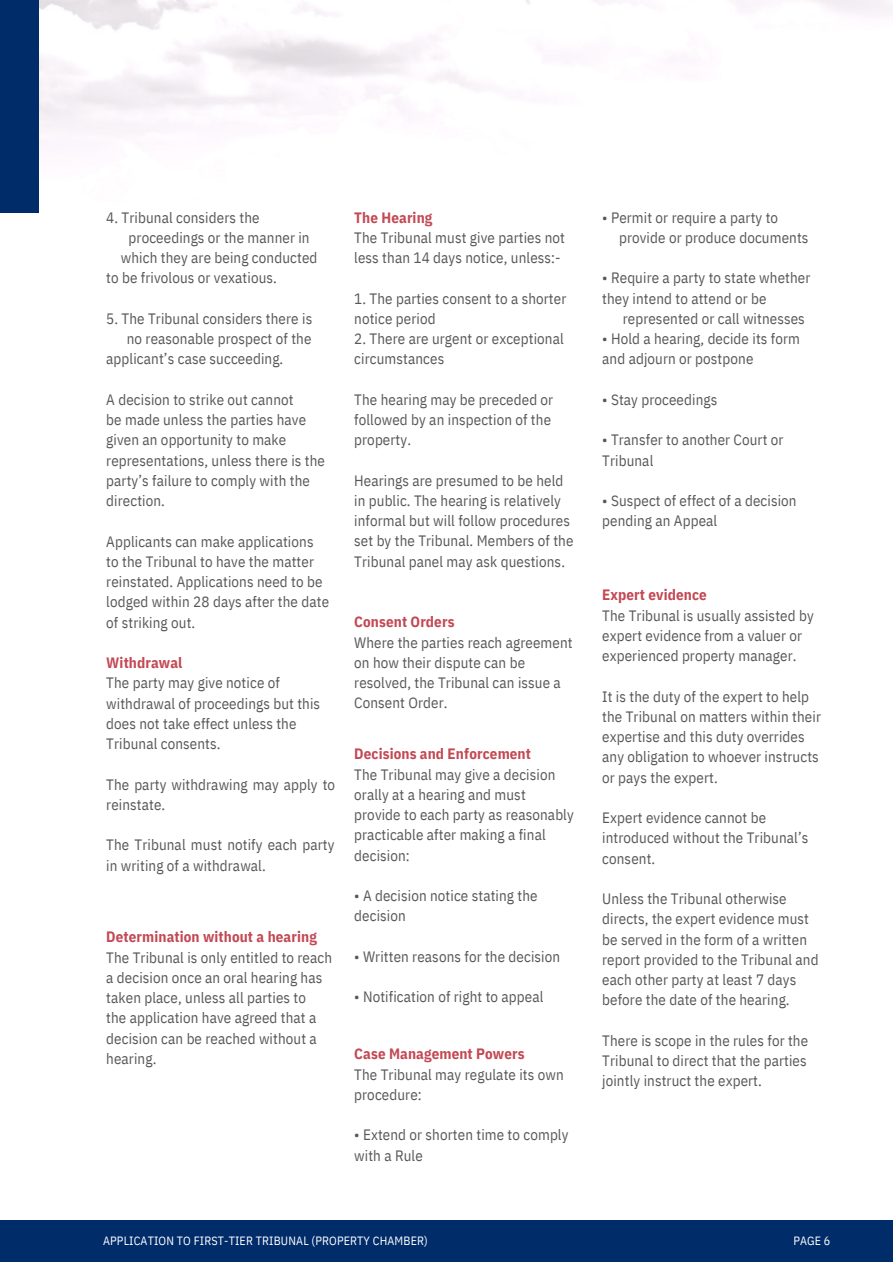
<style>
.page{position:relative;width:893px;height:1264px;background:#fff}
.page>*{position:absolute;margin:0;border:0;box-sizing:border-box;transform-origin:0 0}
.t1{font:15px/20.2px "IBM Plex Sans Cond";letter-spacing:.01em;color:#58585a}
.t2{font:700 15px "IBM Plex Sans Cond";letter-spacing:.01em;color:#c34954}
.t3{font:12px "IBM Plex Sans Cond";letter-spacing:.015em;color:#fff}
</style>
<div class="page">
<img style="left:0;top:0;width:892px;height:213px">
<div style="left:0;top:1219px;width:892px;height:42px;background:#002c6a"></div>
<div style="left:0;top:0;width:38px;height:212px;background:#002c6a"></div>
<p class="t1" style="left:106px;top:207px;width:155px">4. Tribunal considers the</p>
<p class="t1" style="left:129px;top:227px;width:182px">proceedings or the manner in</p>
<p class="t1" style="left:121px;top:247px;width:198px">which they are being conducted</p>
<p class="t1" style="left:106px;top:268px;width:172px">to be frivolous or vexatious.</p>
<p class="t1" style="left:106px;top:308px;width:207px">5. The Tribunal considers there is</p>
<p class="t1" style="left:127px;top:328px;width:186px">no reasonable prospect of the</p>
<p class="t1" style="left:106px;top:349px;width:178px">applicant’s case succeeding.</p>
<p class="t1" style="left:106px;top:389px;width:220px">A decision to strike out cannot<br>be made unless the parties have given an opportunity to make representations, unless there is the party’s failure to comply with the direction.</p>
<p class="t1" style="left:106px;top:531px;width:224px">Applicants can make applications to the Tribunal to have the matter reinstated. Applications need to be lodged within 28 days after the date of striking out.</p>
<p class="t2" style="left:106px;top:652px;width:78px">Withdrawal</p>
<p class="t1" style="left:106px;top:672px;width:215px">The party may give notice of withdrawal of proceedings but this does not take effect unless the<br>Tribunal consents.</p>
<p class="t1" style="left:106px;top:773px;width:230px">The party withdrawing may apply to reinstate.</p>
<p class="t1" style="left:106px;top:834px;width:230px">The Tribunal must notify each party in writing of a withdrawal.</p>
<p class="t2" style="left:106px;top:926px;width:212px">Determination without a hearing</p>
<p class="t1" style="left:106px;top:946px;width:227px">The Tribunal is only entitled to reach a decision once an oral hearing has taken place, unless all parties to<br>the application have agreed that a decision can be reached without a hearing.</p>
<p class="t2" style="left:354px;top:207px;width:80px">The Hearing</p>
<p class="t1" style="left:354px;top:227px;width:212px">The Tribunal must give parties not less than 14 days notice, unless:-</p>
<p class="t1" style="left:354px;top:288px;width:213px">1. The parties consent to a shorter notice period</p>
<p class="t1" style="left:354px;top:328px;width:211px">2. There are urgent or exceptional circumstances</p>
<p class="t1" style="left:354px;top:389px;width:200px">The hearing may be preceded or followed by an inspection of the property.</p>
<p class="t1" style="left:354px;top:470px;width:221px">Hearings are presumed to be held in public. The hearing is relatively informal but will follow procedures set by the Tribunal. Members of the Tribunal panel may ask questions.</p>
<p class="t2" style="left:354px;top:612px;width:102px">Consent Orders</p>
<p class="t1" style="left:354px;top:632px;width:220px">Where the parties reach agreement on how their dispute can be resolved, the Tribunal can issue a<br>Consent Order.</p>
<p class="t2" style="left:354px;top:744px;width:178px">Decisions and Enforcement</p>
<p class="t1" style="left:354px;top:763px;width:221px">The Tribunal may give a decision orally at a hearing and must provide to each party as reasonably practicable after making a final decision:</p>
<p class="t1" style="left:354px;top:885px;width:185px">• A decision notice stating the decision</p>
<p class="t1" style="left:354px;top:946px;width:207px">• Written reasons for the decision</p>
<p class="t1" style="left:354px;top:986px;width:191px">• Notification of right to appeal</p>
<p class="t2" style="left:354px;top:1043px;width:172px">Case Management Powers</p>
<p class="t1" style="left:354px;top:1063px;width:211px">The Tribunal may regulate its own procedure:</p>
<p class="t1" style="left:354px;top:1124px;width:216px">• Extend or shorten time to comply with a Rule</p>
<p class="t1" style="left:619px;top:207px;width:191px;text-indent:-17px">• Permit or require a party to provide or produce documents</p>
<p class="t1" style="left:602px;top:268px;width:210px">• Require a party to state whether they intend to attend or be</p>
<p class="t1" style="left:622px;top:308px;width:184px">represented or call witnesses</p>
<p class="t1" style="left:602px;top:328px;width:199px">• Hold a hearing, decide its form and adjourn or postpone</p>
<p class="t1" style="left:602px;top:389px;width:117px">• Stay proceedings</p>
<p class="t1" style="left:602px;top:429px;width:183px">• Transfer to another Court or<br>Tribunal</p>
<p class="t1" style="left:602px;top:490px;width:196px">• Suspect of effect of a decision pending an Appeal</p>
<p class="t2" style="left:602px;top:585px;width:106px">Expert evidence</p>
<p class="t1" style="left:602px;top:605px;width:213px">The Tribunal is usually assisted by expert evidence from a valuer or experienced property manager.</p>
<p class="t1" style="left:602px;top:686px;width:220px">It is the duty of the expert to help the Tribunal on matters within their expertise and this duty overrides any obligation to whoever instructs or pays the expert.</p>
<p class="t1" style="left:602px;top:807px;width:208px">Expert evidence cannot be introduced without the Tribunal’s consent.</p>
<p class="t1" style="left:602px;top:888px;width:218px">Unless the Tribunal otherwise directs, the expert evidence must be served in the form of a written report provided to the Tribunal and each other party at least 7 days before the date of the hearing.</p>
<p class="t1" style="left:602px;top:1030px;width:207px;text-align:justify">There is scope in the rules for the Tribunal to direct that the parties jointly instruct the expert.</p>
<p class="t3" style="left:103px;top:1232px;width:326px">APPLICATION TO FIRST-TIER TRIBUNAL (PROPERTY CHAMBER)</p>
<p class="t3" style="left:793px;top:1232px;width:38px">PAGE 6</p>
</div>
